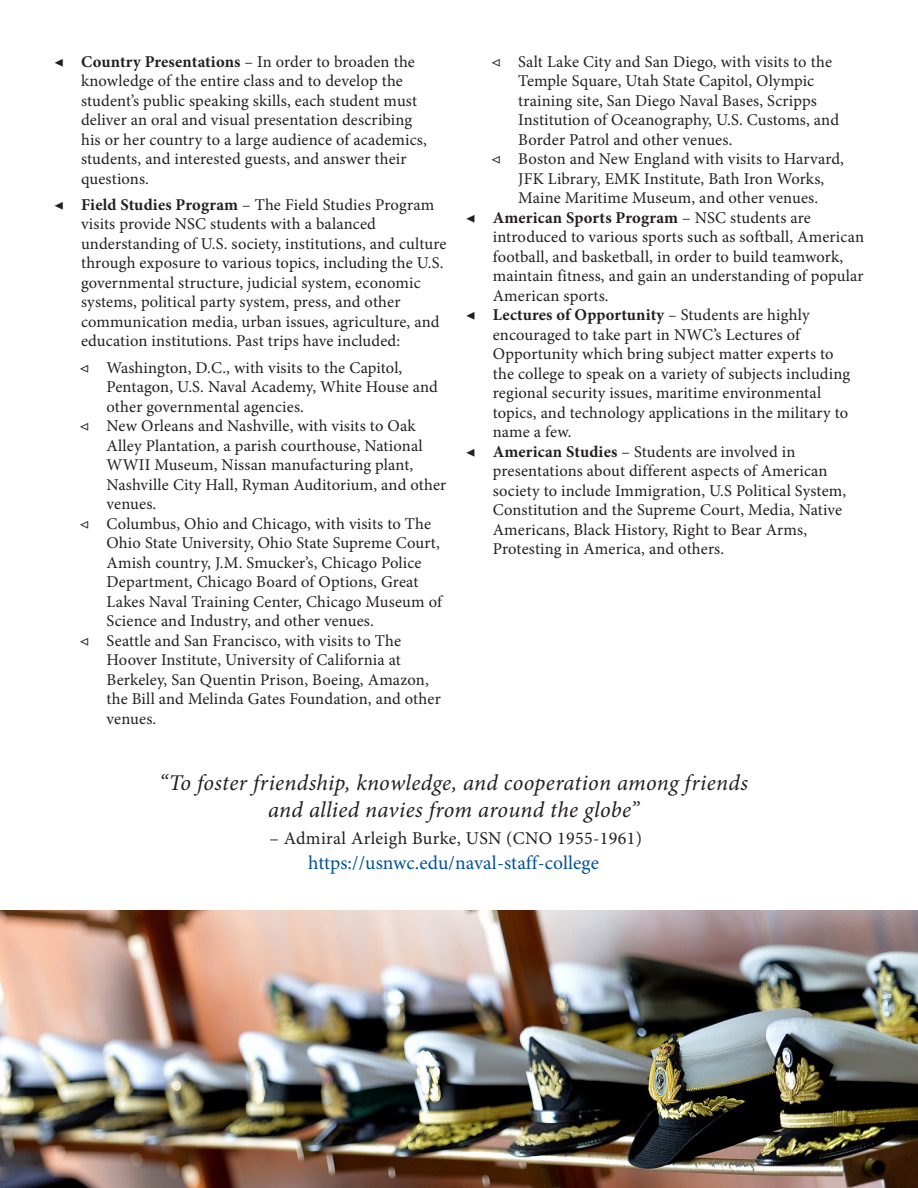
<style>
.page{position:relative;width:918px;height:1188px;background:#fff}
.page>*{position:absolute;margin:0;border:0;box-sizing:border-box;transform-origin:0 0}
.t1{font:italic 22.5px/27px "Minion Pro";letter-spacing:.015em;color:#231f20;text-align:center}
.t2{font:19.5px "Minion Pro";color:#01529b}
.t3{font:18px "Minion Pro";letter-spacing:.02em;color:#231f20}
.t4{font:16.5px/19.5px "Minion Pro";letter-spacing:.01em;color:#231f20}
.s1{font-weight:700}
</style>
<div class="page">
<img style="left:0;top:911px;width:918px;height:277px">
<p class="t4" style="left:81px;top:52px;width:347px;text-indent:-27px">◀ <span class="s1">Country Presentations</span> – In order to broaden the knowledge of the entire class and to develop the student’s public speaking skills, each student must deliver an oral and visual presentation describing his or her country to a large audience of academics, students, and interested guests, and answer their questions.</p>
<p class="t4" style="left:81px;top:195px;width:367px;text-indent:-27px">◀ <span class="s1">Field Studies Program</span> – The Field Studies Program visits provide NSC students with a balanced understanding of U.S. society, institutions, and culture through exposure to various topics, including the U.S. governmental structure, judicial system, economic systems, political party system, press, and other communication media, urban issues, agriculture, and education institutions. Past trips have included:</p>
<p class="t4" style="left:107px;top:358px;width:333px;text-indent:-27px">◁ Washington, D.C., with visits to the Capitol,<br>Pentagon, U.S. Naval Academy, White House and other governmental agencies.</p>
<p class="t4" style="left:107px;top:416px;width:341px;text-indent:-27px">◁ New Orleans and Nashville, with visits to Oak Alley Plantation, a parish courthouse, National WWII Museum, Nissan manufacturing plant, Nashville City Hall, Ryman Auditorium, and other venues.</p>
<p class="t4" style="left:107px;top:514px;width:337px;text-indent:-27px">◁ Columbus, Ohio and Chicago, with visits to The Ohio State University, Ohio State Supreme Court, Amish country, J.M. Smucker’s, Chicago Police Department, Chicago Board of Options, Great Lakes Naval Training Center, Chicago Museum of Science and Industry, and other venues.</p>
<p class="t4" style="left:107px;top:631px;width:336px;text-indent:-27px">◁ Seattle and San Francisco, with visits to The Hoover Institute, University of California at Berkeley, San Quentin Prison, Boeing, Amazon, the Bill and Melinda Gates Foundation, and other venues.</p>
<p class="t4" style="left:518px;top:52px;width:322px;text-indent:-27px">◁ Salt Lake City and San Diego, with visits to the Temple Square, Utah State Capitol, Olympic training site, San Diego Naval Bases, Scripps Institution of Oceanography, U.S. Customs, and Border Patrol and other venues.</p>
<p class="t4" style="left:491px;top:149px;width:354px;text-align:center">◁ Boston and New England with visits to Harvard,<br>JFK Library, EMK Institute, Bath Iron Works,<br>Maine Maritime Museum, and other venues.</p>
<p class="t4" style="left:493px;top:208px;width:373px;text-indent:-27px">◀ <span class="s1">American Sports Program</span> – NSC students are introduced to various sports such as softball, American football, and basketball, in order to build teamwork, maintain fitness, and gain an understanding of popular American sports.</p>
<p class="t4" style="left:493px;top:305px;width:359px;text-indent:-27px">◀ <span class="s1">Lectures of Opportunity</span> – Students are highly encouraged to take part in NWC’s Lectures of Opportunity which bring subject matter experts to the college to speak on a variety of subjects including regional security issues, maritime environmental topics, and technology applications in the military to name a few.</p>
<p class="t4" style="left:493px;top:442px;width:355px;text-indent:-27px">◀ <span class="s1">American Studies</span> – Students are involved in presentations about different aspects of American society to include Immigration, U.S Political System, Constitution and the Supreme Court, Media, Native Americans, Black History, Right to Bear Arms, Protesting in America, and others.</p>
<p class="t1" style="left:159px;top:769px;width:590px">“To foster friendship, knowledge, and cooperation among friends and allied navies from around the globe”</p>
<p class="t3" style="left:270px;top:826px;width:374px">– Admiral Arleigh Burke, USN (CNO 1955-1961)</p>
<p class="t2" style="left:308px;top:850px;width:292px">https://usnwc.edu/naval-staff-college</p>
</div>
